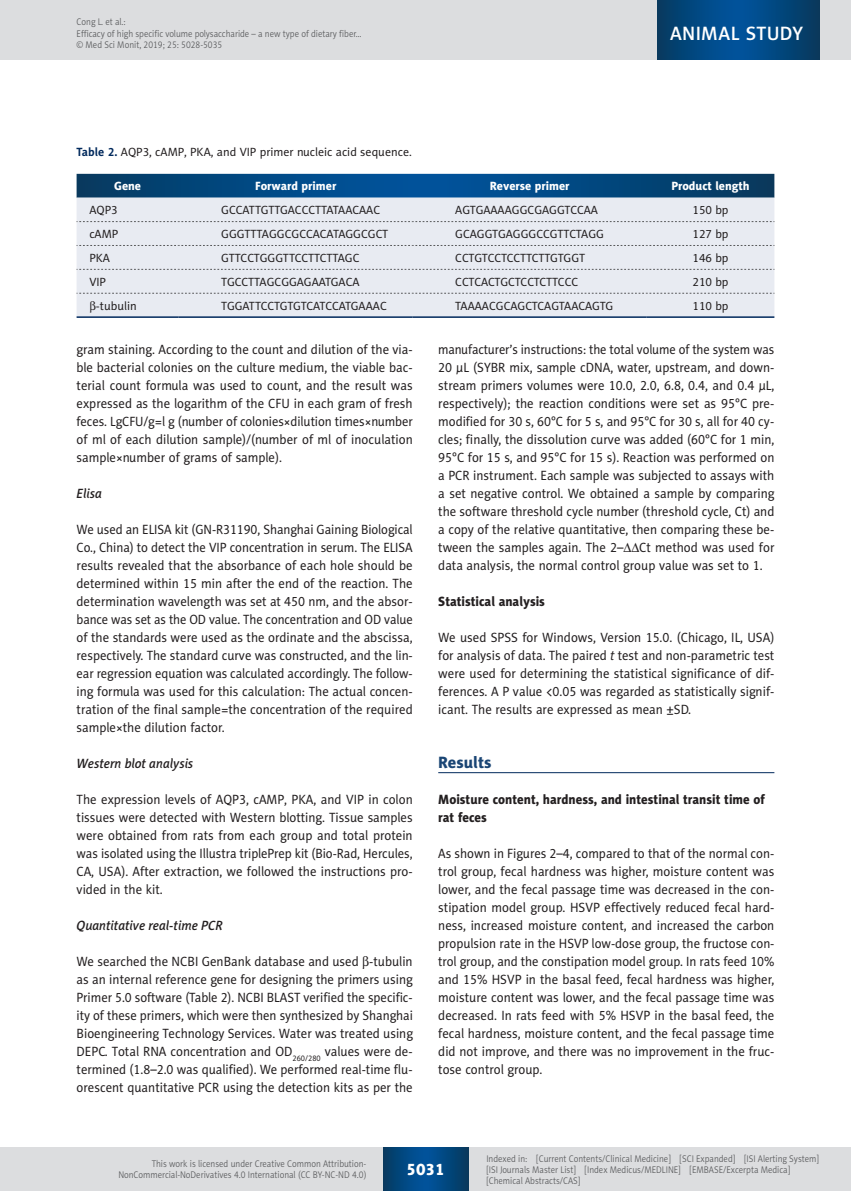
<style>
.page{position:relative;width:851px;height:1191px;background:#fff}
.page>*{position:absolute;margin:0;border:0;box-sizing:border-box;transform-origin:0 0}
.t1{font:19.5px "Naomi Sans EFN Medium";letter-spacing:.015em;color:#fff}
.MSM_Headline_1{font:16.5px "Naomi Sans EFN Heavy";color:#1a4574}
.t2{font:16.5px "Naomi Sans EFN Heavy";color:#fff}
.MSM_Body{font:13.5px/18px "Naomi Sans EFN";color:#231f20;text-align:justify;scale:.95 1}
.MSM_Body-2{font:13.5px/18px "Naomi Sans EFN";color:#231f20;text-align:justify;scale:.93 1}
.MSM_Body-3{font:13.5px/18px "Naomi Sans EFN";color:#231f20;text-align:justify;scale:.94 1}
.MSM_Headline_2{font:13.5px/18px "Naomi Sans EFN Heavy";color:#231f20;scale:.95 1}
.MSM_Headline_3{font:italic 13.5px "Naomi Sans EFN Medium";color:#231f20;scale:.95 1}
.MSM_Tabela_zawartosc{font:12px "Naomi Sans EFN";color:#231f20}
.MSM_Tabela_zawartosc-2{font:12px "Naomi Sans EFN";letter-spacing:-.025em;color:#231f20}
.MSM_Tabela_tytul{font:12px "Naomi Sans EFN";color:#231f20}
.MSM_Tabela_Head{font:12px "Naomi Sans EFN Heavy";color:#fff}
.t3{font:9.75px/11.2px "Naomi Sans EFN Light";color:#57585a;scale:.9 1}
.s1{font-weight:700;color:#00295c}
.s2{font-family:"Standard Sym L"}
.s3{font-style:italic}
</style>
<div class="page">
<hr style="left:438px;top:772px;width:336px;height:1px;background:#00295c">
<svg style="left:77px;top:174px;width:697px;height:24px;background:#074a81"></svg>
<div style="left:77px;top:198px;width:697px;height:118px;background:#e8ebf2"></div>
<svg style="left:77px;top:221px;width:697px;height:1px"></svg>
<svg style="left:77px;top:245px;width:697px;height:1px"></svg>
<svg style="left:77px;top:269px;width:697px;height:1px"></svg>
<svg style="left:77px;top:293px;width:697px;height:1px"></svg>
<hr style="left:77px;top:316px;width:102px;height:2px;background:#00295c">
<hr style="left:179px;top:316px;width:233px;height:2px;background:#00295c">
<hr style="left:412px;top:316px;width:234px;height:2px;background:#00295c">
<hr style="left:646px;top:316px;width:128px;height:2px;background:#00295c">
<div style="left:0;top:1148px;width:850px;height:43px;background:#dcdddf"></div>
<svg style="left:383px;top:1147px;width:85px;height:43px;background:#02477e"></svg>
<div style="left:0;top:0;width:850px;height:60px;background:#dcdddf"></div>
<svg style="left:657px;top:0;width:162px;height:60px;background:#02477e"></svg>
<p class="t3" style="left:77px;top:16px;width:318px">Cong L. et al.:<br>Efficacy of high specific volume polysaccharide – a new type of dietary fiber… © Med Sci Monit, 2019; 25: 5028-5035</p>
<h1 class="t1" style="left:670px;top:22px;width:134px">ANIMAL STUDY</h1>
<p class="MSM_Tabela_tytul" style="left:77px;top:145px;width:337px"><span class="s1">Table 2.</span> AQP3, cAMP, PKA, and VIP primer nucleic acid sequence.</p>
<p class="MSM_Tabela_Head" style="left:114px;top:179px;width:28px">Gene</p>
<p class="MSM_Tabela_Head" style="left:255px;top:179px;width:83px">Forward primer</p>
<p class="MSM_Tabela_Head" style="left:490px;top:179px;width:81px">Reverse primer</p>
<p class="MSM_Tabela_Head" style="left:671px;top:179px;width:79px">Product length</p>
<p class="MSM_Tabela_zawartosc" style="left:89px;top:203px;width:30px">AQP3</p>
<p class="MSM_Tabela_zawartosc" style="left:221px;top:203px;width:160px">GCCATTGTTGACCCTTATAACAAC</p>
<p class="MSM_Tabela_zawartosc" style="left:455px;top:203px;width:144px">AGTGAAAAGGCGAGGTCCAA</p>
<p class="MSM_Tabela_zawartosc" style="left:692px;top:203px;width:38px">150 bp</p>
<p class="MSM_Tabela_zawartosc" style="left:89px;top:227px;width:30px">cAMP</p>
<p class="MSM_Tabela_zawartosc" style="left:221px;top:227px;width:169px">GGGTTTAGGCGCCACATAGGCGCT</p>
<p class="MSM_Tabela_zawartosc" style="left:455px;top:227px;width:150px">GCAGGTGAGGGCCGTTCTAGG</p>
<p class="MSM_Tabela_zawartosc" style="left:692px;top:227px;width:38px">127 bp</p>
<p class="MSM_Tabela_zawartosc" style="left:89px;top:251px;width:22px">PKA</p>
<p class="MSM_Tabela_zawartosc" style="left:221px;top:251px;width:140px">GTTCCTGGGTTCCTTCTTAGC</p>
<p class="MSM_Tabela_zawartosc-2" style="left:455px;top:251px;width:131px">CCTGTCCTCCTTCTTGTGGT</p>
<p class="MSM_Tabela_zawartosc" style="left:692px;top:251px;width:38px">146 bp</p>
<p class="MSM_Tabela_zawartosc" style="left:89px;top:275px;width:18px">VIP</p>
<p class="MSM_Tabela_zawartosc" style="left:221px;top:275px;width:140px">TGCCTTAGCGGAGAATGACA</p>
<p class="MSM_Tabela_zawartosc-2" style="left:455px;top:275px;width:124px">CCTCACTGCTCCTCTTCCC</p>
<p class="MSM_Tabela_zawartosc" style="left:692px;top:275px;width:38px">210 bp</p>
<p class="MSM_Tabela_zawartosc" style="left:89px;top:298px;width:49px"><span class="s2">b</span>-tubulin</p>
<p class="MSM_Tabela_zawartosc-2" style="left:221px;top:298px;width:167px">TGGATTCCTGTGTCATCCATGAAAC</p>
<p class="MSM_Tabela_zawartosc" style="left:455px;top:298px;width:160px">TAAAACGCAGCTCAGTAACAGTG</p>
<p class="MSM_Tabela_zawartosc" style="left:692px;top:298px;width:38px">110 bp</p>
<p class="MSM_Body" style="left:77px;top:340px;width:355px">gram staining. According to the count and dilution of the via&shy;ble bacterial colonies on the culture medium, the viable bac&shy;terial count formula was used to count, and the result was expressed as the logarithm of the CFU in each gram of fresh feces. LgCFU/g=l g (number of colonies×dilution times×number of ml of each dilution sample)/(number of ml of inoculation sample×number of grams of sample).</p>
<p class="MSM_Headline_3" style="left:77px;top:486px;width:28px">Elisa</p>
<p class="MSM_Body-3" style="left:77px;top:520px;width:359px">We used an ELISA kit (GN-R31190, Shanghai Gaining Biological Co., China) to detect the VIP concentration in serum. The ELISA results revealed that the absorbance of each hole should be determined within 15 min after the end of the reaction. The determination wavelength was set at 450 nm, and the absor&shy;bance was set as the OD value. The concentration and OD value of the standards were used as the ordinate and the abscissa, respectively. The standard curve was constructed, and the lin&shy;ear regression equation was calculated accordingly. The follow&shy;ing formula was used for this calculation: The actual concen&shy;tration of the final sample=the concentration of the required sample×the dilution factor.</p>
<p class="MSM_Headline_3" style="left:77px;top:756px;width:124px">Western blot analysis</p>
<p class="MSM_Body" style="left:77px;top:790px;width:355px">The expression levels of AQP3, cAMP, PKA, and VIP in colon tissues were detected with Western blotting. Tissue samples were obtained from rats from each group and total protein was isolated using the Illustra triplePrep kit (Bio-Rad, Hercules, CA, USA). After extraction, we followed the instructions pro&shy;vided in the kit.</p>
<p class="MSM_Headline_3" style="left:77px;top:918px;width:155px">Quantitative real-time PCR</p>
<p class="MSM_Body" style="left:77px;top:952px;width:355px">We searched the NCBI GenBank database and used <span class="s2">b</span>-tubulin as an internal reference gene for designing the primers using Primer 5.0 software (Table 2). NCBI BLAST verified the specific&shy;ity of these primers, which were then synthesized by Shanghai Bioengineering Technology Services. Water was treated using DEPC. Total RNA concentration and OD<sub>260/280</sub> values were de&shy;termined (1.8–2.0 was qualified). We performed real-time flu&shy;orescent quantitative PCR using the detection kits as per the</p>
<p class="MSM_Body-2" style="left:438px;top:340px;width:363px">manufacturer’s instructions: the total volume of the system was 20 µL (SYBR mix, sample cDNA, water, upstream, and down&shy;stream primers volumes were 10.0, 2.0, 6.8, 0.4, and 0.4 µL, respectively); the reaction conditions were set as 95°C pre&shy;modified for 30 s, 60°C for 5 s, and 95°C for 30 s, all for 40 cy&shy;cles; finally, the dissolution curve was added (60°C for 1 min, 95°C for 15 s, and 95°C for 15 s). Reaction was performed on a PCR instrument. Each sample was subjected to assays with a set negative control. We obtained a sample by comparing the software threshold cycle number (threshold cycle, Ct) and a copy of the relative quantitative, then comparing these be&shy;tween the samples again. The 2–<span class="s2">DD</span>Ct method was used for data analysis, the normal control group value was set to 1.</p>
<p class="MSM_Headline_2" style="left:438px;top:592px;width:114px">Statistical analysis</p>
<p class="MSM_Body" style="left:438px;top:628px;width:355px">We used SPSS for Windows, Version 15.0. (Chicago, IL, USA) for analysis of data. The paired <span class="s3">t</span> test and non-parametric test were used for determining the statistical significance of dif&shy;ferences. A P value &lt;0.05 was regarded as statistically signif&shy;icant. The results are expressed as mean ±SD.</p>
<p class="MSM_Headline_1" style="left:438px;top:752px;width:55px">Results</p>
<p class="MSM_Headline_2" style="left:438px;top:790px;width:345px">Moisture content, hardness, and intestinal transit time of rat feces</p>
<p class="MSM_Body" style="left:438px;top:844px;width:355px">As shown in Figures 2–4, compared to that of the normal con&shy;trol group, fecal hardness was higher, moisture content was lower, and the fecal passage time was decreased in the con&shy;stipation model group. HSVP effectively reduced fecal hard&shy;ness, increased moisture content, and increased the carbon propulsion rate in the HSVP low-dose group, the fructose con&shy;trol group, and the constipation model group. In rats feed 10% and 15% HSVP in the basal feed, fecal hardness was higher, moisture content was lower, and the fecal passage time was decreased. In rats feed with 5% HSVP in the basal feed, the fecal hardness, moisture content, and the fecal passage time did not improve, and there was no improvement in the fruc&shy;tose control group.</p>
<p class="t3" style="left:118px;top:1158px;width:277px;text-align:right">This work is licensed under Creative Common Attribution-<br>NonCommercial-NoDerivatives 4.0 International (CC BY-NC-ND 4.0)</p>
<p class="t2" style="left:406px;top:1159px;width:40px">5031</p>
<p class="t3" style="left:486px;top:1152px;width:371px">Indexed in: [Current Contents/Clinical Medicine] [SCI Expanded] [ISI Alerting System] [ISI Journals Master List] [Index Medicus/MEDLINE] [EMBASE/Excerpta Medica] [Chemical Abstracts/CAS]</p>
</div>
